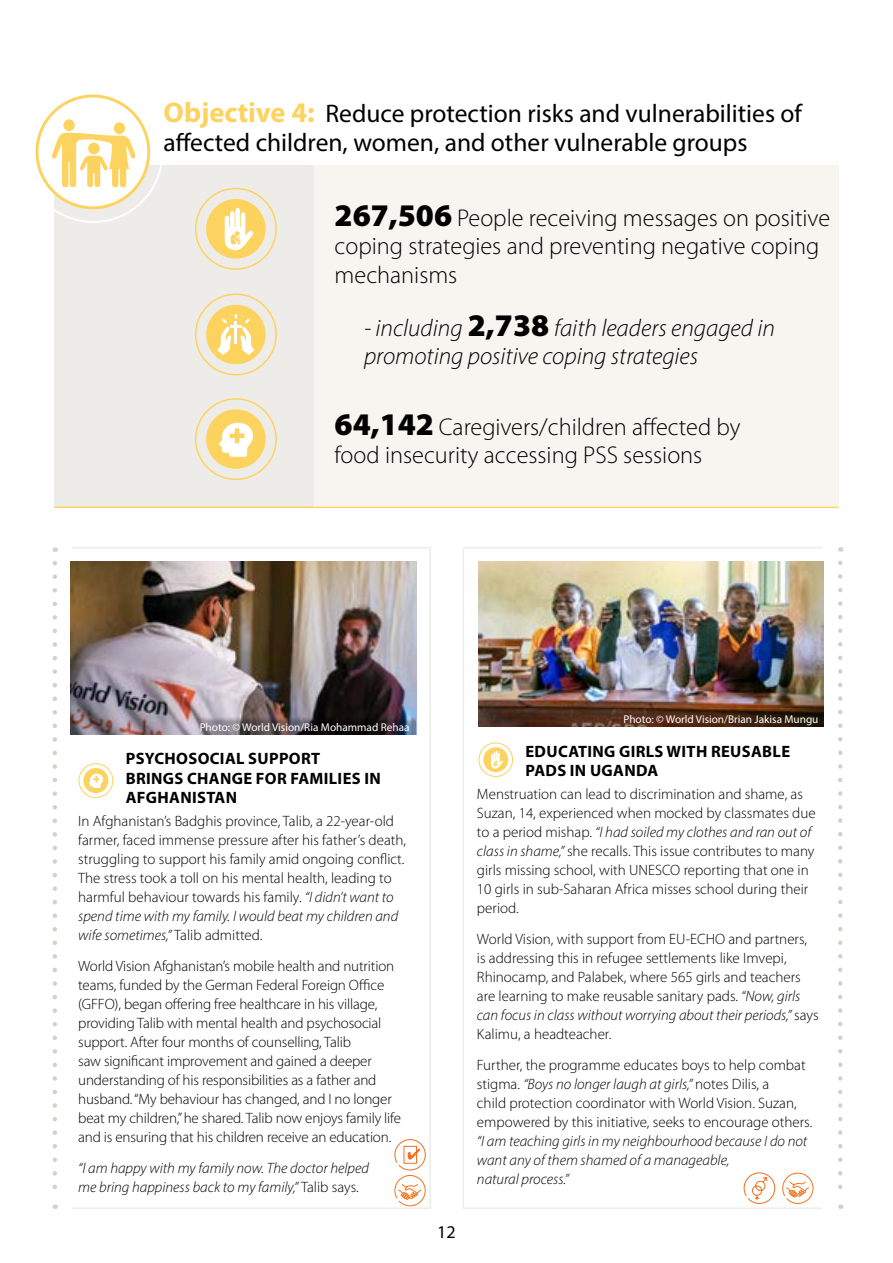
<style>
.page{position:relative;width:893px;height:1263px;background:#fff}
.page>*{position:absolute;margin:0;border:0;box-sizing:border-box;transform-origin:0 0}
.t1{font:25.5px/28.5px "Myriad Pro";color:#000}
.t2{font:300 24.3px/28.5px "Myriad Pro";color:#000}
.t3{font:italic 300 24.3px/28.5px "Myriad Pro";color:#000}
.t4{font:18px "Myriad Pro";color:#000}
.t5{font:700 16.5px/19.5px "Myriad Pro";letter-spacing:.02em;color:#000}
.t6{font:300 15px/18.9px "Myriad Pro";color:#000}
.t7{font:italic 300 15px/18.9px "Myriad Pro";color:#000}
.t8{font:11.25px "Myriad Pro";color:#fff}
.s1{font-weight:700;font-size:28.5px;color:#fdd35f}
.s2{font-weight:900;font-size:31.65px}
.s3{font-weight:900;font-style:normal;font-size:31.65px}
.s4{font-style:italic}
.s5{font-style:normal}
</style>
<div class="page">
<div style="left:54px;top:165px;width:785px;height:342px;background:#eeece9"></div>
<hr style="left:54px;top:506px;width:785px;height:2px;background:#fdd35f">
<div style="left:314px;top:165px;width:525px;height:342px;background:#f8f4f0"></div>
<svg style="left:37px;top:96px;width:112px;height:112px"></svg>
<div style="left:35px;top:95px;width:115px;height:114px;border:3px solid #fdd35f;border-radius:50%"></div>
<div style="left:41px;top:100px;width:104px;height:104px;background:#fff;border-radius:50%"></div>
<div style="left:206px;top:199px;width:60px;height:60px;background:#fdd35f;border-radius:50%"></div>
<div style="left:195px;top:188px;width:82px;height:82px;border:2px solid #fdd35f;border-radius:50%"></div>
<svg style="left:225px;top:208px;width:28px;height:43px"></svg>
<div style="left:114px;top:122px;width:11px;height:12px;background:#fdd35f;border-radius:50%"></div>
<svg style="left:52px;top:133px;width:82px;height:54px"></svg>
<div style="left:88px;top:143px;width:12px;height:11px;background:#fdd35f;border-radius:50%"></div>
<div style="left:63px;top:119px;width:12px;height:12px;background:#fdd35f;border-radius:50%"></div>
<div style="left:206px;top:409px;width:60px;height:60px;background:#fdd35f;border-radius:50%"></div>
<div style="left:195px;top:398px;width:82px;height:82px;border:2px solid #fdd35f;border-radius:50%"></div>
<svg style="left:219px;top:422px;width:34px;height:35px"></svg>
<div style="left:483px;top:747px;width:25px;height:25px;background:#fdd35f;border-radius:50%"></div>
<div style="left:479px;top:743px;width:34px;height:34px;border:1px solid #fdd35f;border-radius:50%"></div>
<svg style="left:491px;top:751px;width:12px;height:18px"></svg>
<div style="left:206px;top:305px;width:60px;height:59px;background:#fdd35f;border-radius:50%"></div>
<div style="left:195px;top:293px;width:82px;height:82px;border:2px solid #fdd35f;border-radius:50%"></div>
<svg style="left:217px;top:314px;width:38px;height:41px"></svg>
<svg style="left:53px;top:563px;width:4px;height:646px"></svg>
<svg style="left:838px;top:563px;width:4px;height:646px"></svg>
<img style="left:71px;top:561px;width:345px;height:174px">
<svg style="left:195px;top:717px;width:221px;height:18px;background:#474148"></svg>
<img style="left:479px;top:561px;width:345px;height:148px">
<svg style="left:479px;top:709px;width:345px;height:17px;background:#462816"></svg>
<div style="left:83px;top:768px;width:25px;height:25px;background:#fdd35f;border-radius:50%"></div>
<div style="left:79px;top:763px;width:34px;height:35px;border:1px solid #fdd35f;border-radius:50%"></div>
<svg style="left:89px;top:773px;width:14px;height:15px"></svg>
<svg style="left:394px;top:1139px;width:32px;height:68px"></svg>
<svg style="left:782px;top:1172px;width:32px;height:32px"></svg>
<svg style="left:743px;top:1172px;width:33px;height:32px"></svg>
<h1 class="t1" style="left:163px;top:99px;width:640px"><span class="s1">Objective 4:</span> Reduce protection risks and vulnerabilities of affected children, women, and other vulnerable groups</h1>
<h2 class="t2" style="left:335px;top:203px;width:497px"><span class="s2">267,506</span> People receiving messages on positive coping strategies and preventing negative coping mechanisms</h2>
<h2 class="t3" style="left:364px;top:313px;width:412px">- including <span class="s3">2,738</span> faith leaders engaged in promoting positive coping strategies</h2>
<h2 class="t2" style="left:335px;top:412px;width:407px"><span class="s2">64,142</span> Caregivers/children affected by food insecurity accessing PSS sessions</h2>
<p class="t8" style="left:200px;top:720px;width:211px">Photo: © World Vision/Ria Mohammad Rehaa</p>
<p class="t5" style="left:126px;top:748px;width:257px">PSYCHOSOCIAL SUPPORT<br>BRINGS CHANGE FOR FAMILIES IN<br>AFGHANISTAN</p>
<p class="t6" style="left:78px;top:812px;width:329px">In Afghanistan’s Badghis province, Talib, a 22-year-old farmer, faced immense pressure after his father’s death, struggling to support his family amid ongoing conflict.<br>The stress took a toll on his mental health, leading to harmful behaviour towards his family. <span class="s4">“I didn’t want to spend time with my family. I would beat my children and wife sometimes,”</span> Talib admitted.</p>
<p class="t6" style="left:78px;top:957px;width:324px">World Vision Afghanistan’s mobile health and nutrition teams, funded by the German Federal Foreign Office (GFFO), began offering free healthcare in his village, providing Talib with mental health and psychosocial support. After four months of counselling, Talib<br>saw significant improvement and gained a deeper understanding of his responsibilities as a father and husband. “My behaviour has changed, and I no longer beat my children,” he shared. Talib now enjoys family life and is ensuring that his children receive an education.</p>
<p class="t7" style="left:78px;top:1158px;width:292px">“I am happy with my family now. The doctor helped me bring happiness back to my family,” <span class="s5">Talib says.</span></p>
<p class="t4" style="left:437px;top:1221px;width:20px">12</p>
<p class="t8" style="left:623px;top:712px;width:197px">Photo: © World Vision/Brian Jakisa Mungu</p>
<p class="t5" style="left:525px;top:741px;width:266px">EDUCATING GIRLS WITH REUSABLE<br>PADS IN UGANDA</p>
<p class="t6" style="left:477px;top:785px;width:340px">Menstruation can lead to discrimination and shame, as Suzan, 14, experienced when mocked by classmates due to a period mishap. <span class="s4">“I had soiled my clothes and ran out of class in shame,”</span> she recalls. This issue contributes to many girls missing school, with UNESCO reporting that one in 10 girls in sub-Saharan Africa misses school during their period.</p>
<p class="t6" style="left:477px;top:930px;width:343px">World Vision, with support from EU-ECHO and partners, is addressing this in refugee settlements like Imvepi, Rhinocamp, and Palabek, where 565 girls and teachers are learning to make reusable sanitary pads. <span class="s4">“Now, girls can focus in class without worrying about their periods,”</span> says Kalimu, a headteacher.</p>
<p class="t6" style="left:477px;top:1056px;width:337px">Further, the programme educates boys to help combat stigma. <span class="s4">“Boys no longer laugh at girls,”</span> notes Dilis, a<br>child protection coordinator with World Vision. Suzan, empowered by this initiative, seeks to encourage others.</p>
<p class="t7" style="left:477px;top:1131px;width:332px">“I am teaching girls in my neighbourhood because I do not want any of them shamed of a manageable,<br>natural process.”</p>
</div>
